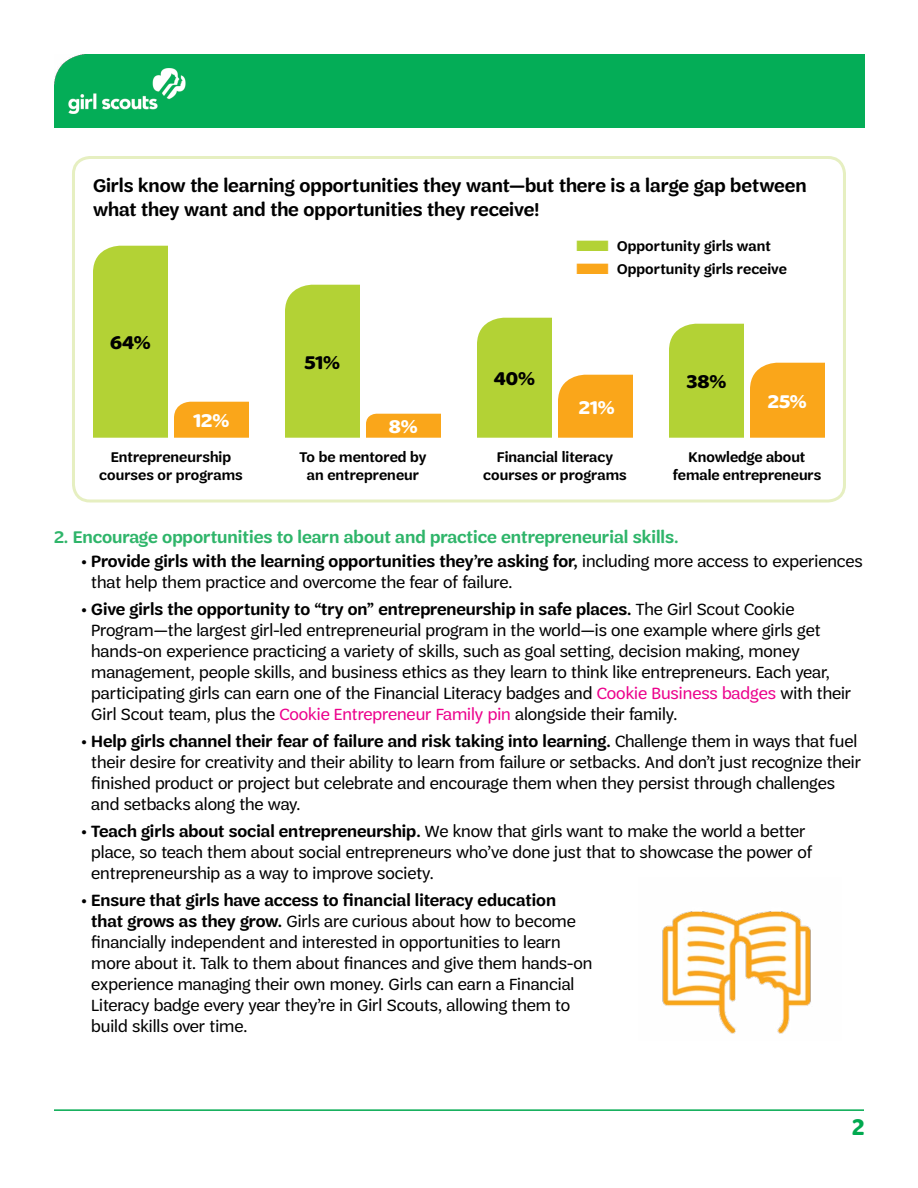
<style>
.page{position:relative;width:918px;height:1188px;background:#fff}
.page>*{position:absolute;margin:0;border:0;box-sizing:border-box;transform-origin:0 0}
.t1{font:700 24px "Trefoil Sans Cond";color:#00a94f}
.t2{font:600 19.5px/24px "Trefoil Sans";letter-spacing:-.005em;color:#000}
.t3{font:700 19.5px "Trefoil Sans";letter-spacing:-.005em;color:#000}
.t4{font:700 19.5px "Trefoil Sans";color:#fff}
.t5{font:600 18px "Trefoil Sans";color:#2fb56a}
.t6{font:17.4px/21px "Trefoil Sans";color:#000}
.t7{font:600 15px/18px "Trefoil Sans";letter-spacing:.005em;color:#000;text-align:center}
.s1{color:#b3d235}
.s2{color:#faa61a}
.s3{font-weight:600}
.s4{color:#ec008c}
</style>
<div class="page">
<hr style="left:54px;top:1109px;width:810px;height:2px;background:#00a94f">
<div style="left:54px;top:54px;width:810px;height:74px;background:#04ad57"></div>
<div style="left:72px;top:156px;width:774px;height:346px;border:3px solid #e6efc1;border-radius:17px"></div>
<div style="left:93px;top:246px;width:75px;height:192px;background:#b3d235"></div>
<div style="left:174px;top:402px;width:75px;height:36px;background:#faa61a"></div>
<div style="left:285px;top:285px;width:75px;height:153px;background:#b3d235"></div>
<div style="left:366px;top:414px;width:75px;height:24px;background:#faa61a"></div>
<div style="left:477px;top:318px;width:75px;height:120px;background:#b3d235"></div>
<div style="left:558px;top:375px;width:75px;height:63px;background:#faa61a"></div>
<div style="left:669px;top:324px;width:75px;height:114px;background:#b3d235"></div>
<div style="left:750px;top:363px;width:75px;height:75px;background:#faa61a"></div>
<img style="left:662px;top:911px;width:149px;height:123px">
<p class="t2" style="left:93px;top:173px;width:715px">Girls know the learning opportunities they want—but there is a large gap between what they want and the opportunities they receive!</p>
<p class="t7" style="left:576px;top:237px;width:197px"><span class="s1">■</span> Opportunity girls want</p>
<p class="t7" style="left:576px;top:260px;width:213px"><span class="s2">■</span> Opportunity girls receive</p>
<p class="t3" style="left:110px;top:332px;width:42px">64%</p>
<p class="t4" style="left:193px;top:410px;width:38px">12%</p>
<p class="t3" style="left:304px;top:351px;width:38px">51%</p>
<p class="t4" style="left:389px;top:416px;width:31px">8%</p>
<p class="t3" style="left:494px;top:368px;width:43px">40%</p>
<p class="t4" style="left:579px;top:396px;width:38px">21%</p>
<p class="t3" style="left:686px;top:371px;width:42px">38%</p>
<p class="t4" style="left:768px;top:390px;width:41px">25%</p>
<p class="t7" style="left:99px;top:448px;width:145px">Entrepreneurship courses or programs</p>
<p class="t7" style="left:300px;top:448px;width:128px">To be mentored by an entrepreneur</p>
<p class="t7" style="left:483px;top:448px;width:145px">Financial literacy courses or programs</p>
<p class="t7" style="left:673px;top:448px;width:150px">Knowledge about female entrepreneurs</p>
<p class="t5" style="left:54px;top:527px;width:626px">2. Encourage opportunities to learn about and practice entrepreneurial skills.</p>
<p class="t6" style="left:91px;top:550px;width:773px;text-indent:-10px"><span class="s3">• Provide girls with the learning opportunities they’re asking for,</span> including more access to experiences that help them practice and overcome the fear of failure.</p>
<p class="t6" style="left:91px;top:598px;width:762px;text-indent:-10px"><span class="s3">• Give girls the opportunity to “try on” entrepreneurship in safe places.</span> The Girl Scout Cookie Program—the largest girl-led entrepreneurial program in the world—is one example where girls get hands-on experience practicing a variety of skills, such as goal setting, decision making, money management, people skills, and business ethics as they learn to think like entrepreneurs. Each year, participating girls can earn one of the Financial Literacy badges and <span class="s4">Cookie Business badges</span> with their Girl Scout team, plus the <span class="s4">Cookie Entrepreneur Family pin</span> alongside their family.</p>
<p class="t6" style="left:91px;top:730px;width:771px;text-indent:-10px"><span class="s3">• Help girls channel their fear of failure and risk taking into learning.</span> Challenge them in ways that fuel their desire for creativity and their ability to learn from failure or setbacks. And don’t just recognize their finished product or project but celebrate and encourage them when they persist through challenges and setbacks along the way.</p>
<p class="t6" style="left:91px;top:820px;width:723px;text-indent:-10px"><span class="s3">• Teach girls about social entrepreneurship.</span> We know that girls want to make the world a better place, so teach them about social entrepreneurs who’ve done just that to showcase the power of entrepreneurship as a way to improve society.</p>
<p class="t6" style="left:91px;top:889px;width:503px;text-indent:-10px"><span class="s3">• Ensure that girls have access to financial literacy education that grows as they grow.</span> Girls are curious about how to become financially independent and interested in opportunities to learn more about it. Talk to them about finances and give them hands-on experience managing their own money. Girls can earn a Financial Literacy badge every year they’re in Girl Scouts, allowing them to build skills over time.</p>
<h1 class="t1" style="left:852px;top:1114px;width:14px">2</h1>
</div>
